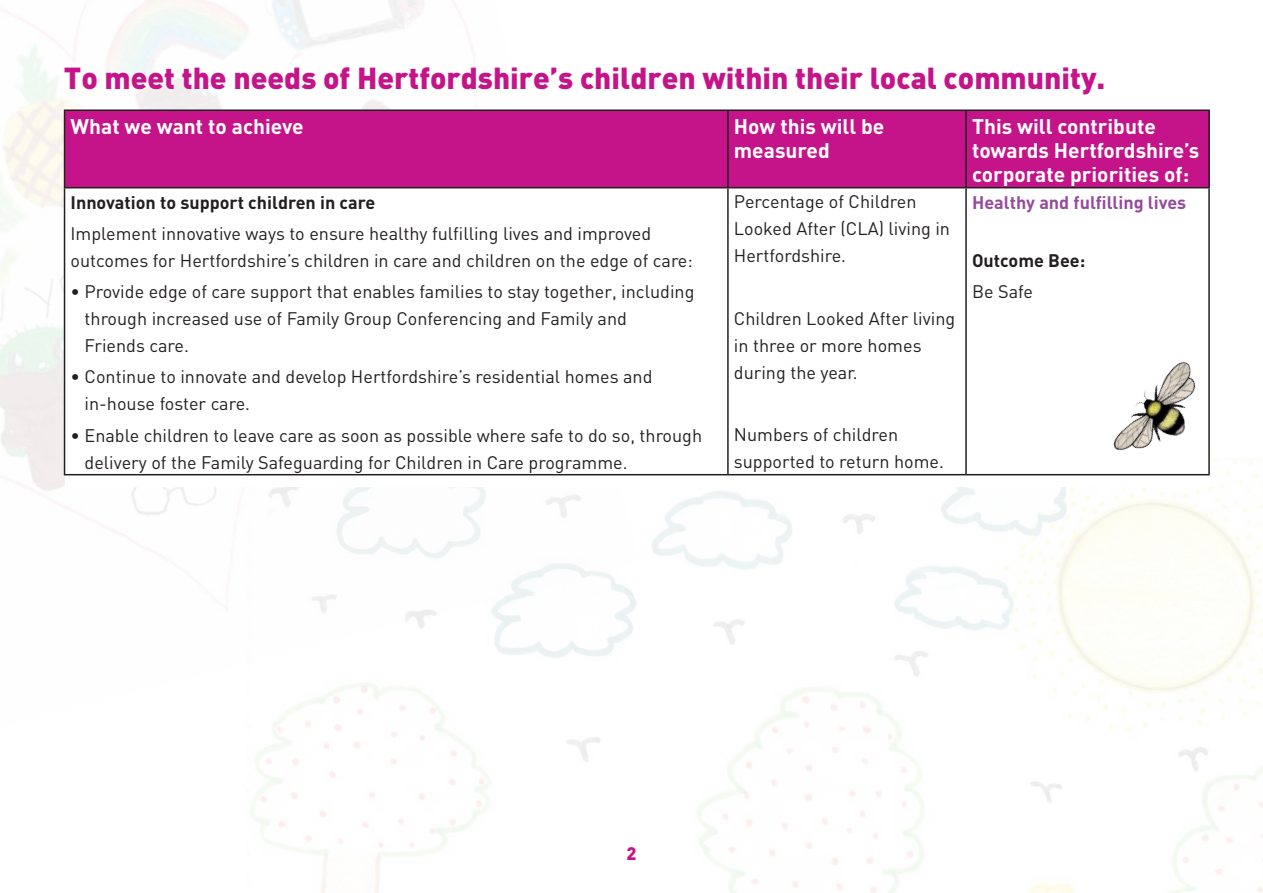
<style>
.page{position:relative;width:1263px;height:893px;background:#fff}
.page>*{position:absolute;margin:0;border:0;box-sizing:border-box;transform-origin:0 0}
.t1{font:900 30px "DIN";color:#c51489}
.t2{font:700 21px/24px "DIN";color:#fff}
.t3{font:18px/27px "DIN";color:#231f20}
.t4{font:700 18px "DIN";color:#954b9c}
.t5{font:700 18px/31.2px "DIN";color:#231f20}
.t6{font:900 18px "DIN";color:#c51489}
.s1{font-weight:700}
.s2{font-weight:400}
</style>
<div class="page">
<svg style="left:1058px;top:784px;width:5px;height:6px"></svg>
<img style="left:0;top:0;width:639px;height:771px">
<div style="left:65px;top:172px;width:1145px;height:314px;background:#fff"></div>
<img style="left:1098px;top:362px;width:123px;height:114px">
<div style="left:65px;top:110px;width:663px;height:78px;background:#c51489"></div>
<div style="left:728px;top:110px;width:238px;height:78px;background:#c51489"></div>
<div style="left:966px;top:110px;width:243px;height:78px;background:#c51489"></div>
<hr style="left:64px;top:109px;width:664px;height:2px;background:#231f20">
<hr style="left:64px;top:111px;width:1px;height:76px;background:#231f20">
<hr style="left:728px;top:109px;width:238px;height:2px;background:#231f20">
<hr style="left:727px;top:111px;width:2px;height:76px;background:#231f20">
<hr style="left:966px;top:109px;width:244px;height:2px;background:#231f20">
<hr style="left:965px;top:111px;width:2px;height:76px;background:#231f20">
<hr style="left:1208px;top:111px;width:2px;height:76px;background:#231f20">
<hr style="left:64px;top:187px;width:664px;height:1px;background:#231f20">
<hr style="left:64px;top:188px;width:1px;height:286px;background:#231f20">
<hr style="left:728px;top:187px;width:238px;height:1px;background:#231f20">
<hr style="left:727px;top:188px;width:2px;height:286px;background:#231f20">
<hr style="left:966px;top:187px;width:244px;height:1px;background:#231f20">
<hr style="left:965px;top:188px;width:2px;height:286px;background:#231f20">
<hr style="left:1208px;top:188px;width:2px;height:286px;background:#231f20">
<hr style="left:64px;top:474px;width:664px;height:1px;background:#231f20">
<hr style="left:728px;top:474px;width:238px;height:1px;background:#231f20">
<hr style="left:966px;top:474px;width:244px;height:1px;background:#231f20">
<p class="t1" style="left:64px;top:58px;width:1043px">To meet the needs of Hertfordshire’s children within their local community.</p>
<p class="t2" style="left:71px;top:113px;width:235px">What we want to achieve</p>
<p class="t2" style="left:734px;top:113px;width:152px">How this will be measured</p>
<p class="t2" style="left:972px;top:113px;width:229px">This will contribute towards Hertfordshire’s corporate priorities of:</p>
<p class="t3" style="left:71px;top:186px;width:582px;line-height:31.2px"><span class="s1">Innovation to support children in care<br></span>Implement innovative ways to ensure healthy fulflling lives and improved</p>
<p class="t3" style="left:71px;top:247px;width:624px">outcomes for Hertfordshire’s children in care and children on the edge of care:</p>
<p class="t3" style="left:85px;top:278px;width:611px;text-indent:-14px">• Provide edge of care support that enables families to stay together, including through increased use of Family Group Conferencing and Family and<br>Friends care.</p>
<p class="t3" style="left:85px;top:363px;width:569px;text-indent:-14px">• Continue to innovate and develop Hertfordshire’s residential homes and in-house foster care.</p>
<p class="t3" style="left:85px;top:421px;width:619px;text-indent:-14px">• Enable children to leave care as soon as possible where safe to do so, through delivery of the Family Safeguarding for Children in Care programme.</p>
<p class="t3" style="left:734px;top:188px;width:218px">Percentage of Children<br>Looked After (CLA) living in<br>Hertfordshire.</p>
<p class="t4" style="left:972px;top:190px;width:216px">Healthy and fulflling lives</p>
<p class="t5" style="left:972px;top:244px;width:115px">Outcome Bee:<br><span class="s2">Be Safe</span></p>
<p class="t3" style="left:734px;top:304px;width:223px">Children Looked After living in three or more homes during the year.</p>
<p class="t3" style="left:734px;top:421px;width:211px">Numbers of children supported to return home.</p>
<p class="t6" style="left:626px;top:842px;width:12px">2</p>
</div>
